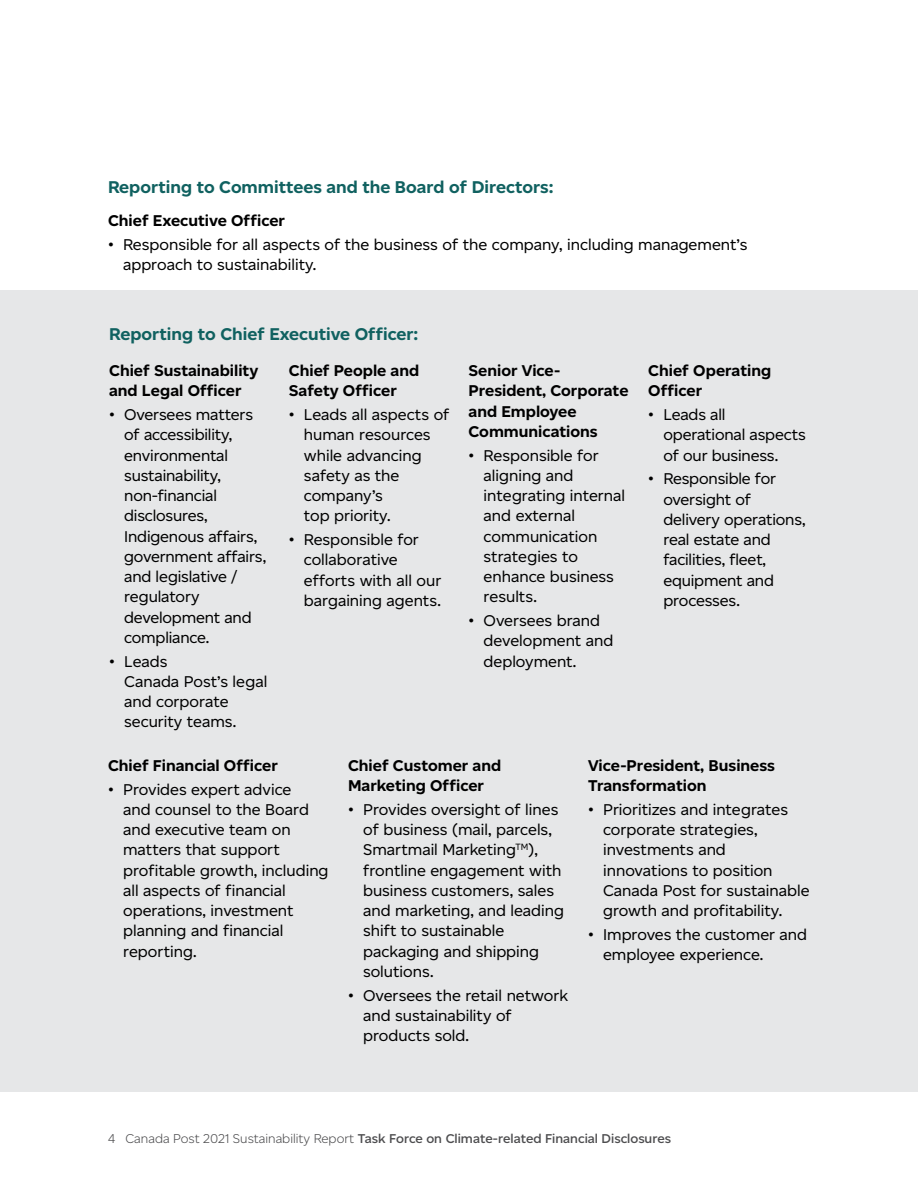
<style>
.page{position:relative;width:918px;height:1188px;background:#fff}
.page>*{position:absolute;margin:0;border:0;box-sizing:border-box;transform-origin:0 0}
.Head_3{font:700 18px "Canadiana Text";color:#106160}
.t1{font:16.5px/20.2px "Canadiana Text";color:#000}
.Head_4{font:700 16.5px/20.2px "Canadiana Text";color:#000}
.t2{font:600 13.5px "Canadiana Text";color:#4d4d4f}
.s1{font-weight:300}
</style>
<div class="page">
<div style="left:0;top:291px;width:918px;height:801px;background:#e6e7e8"></div>
<h3 class="Head_3" style="left:108px;top:177px;width:447px">Reporting to Committees and the Board of Directors:</h3>
<h4 class="Head_4" style="left:108px;top:211px;width:179px">Chief Executive Officer</h4>
<p class="t1" style="left:123px;top:234px;width:626px;text-indent:-15px">• Responsible for all aspects of the business of the company, including management’s approach to sustainability.</p>
<h3 class="Head_3" style="left:109px;top:324px;width:311px">Reporting to Chief Executive Officer:</h3>
<h4 class="Head_4" style="left:109px;top:360px;width:151px">Chief Sustainability and Legal Officer</h4>
<p class="t1" style="left:124px;top:404px;width:143px;text-indent:-15px">• Oversees matters of accessibility, environmental sustainability, non-financial disclosures,<br>Indigenous affairs, government affairs, and legislative / regulatory development and compliance.</p>
<p class="t1" style="left:124px;top:651px;width:145px;text-indent:-15px">• Leads<br>Canada Post’s legal and corporate security teams.</p>
<h4 class="Head_4" style="left:289px;top:360px;width:132px">Chief People and<br>Safety Officer</h4>
<p class="t1" style="left:304px;top:404px;width:147px;text-indent:-15px">• Leads all aspects of human resources while advancing safety as the company’s<br>top priority.</p>
<p class="t1" style="left:304px;top:529px;width:139px;text-indent:-15px">• Responsible for collaborative efforts with all our bargaining agents.</p>
<h4 class="Head_4" style="left:469px;top:360px;width:162px">Senior Vice-<br>President, Corporate and Employee<br>Communications</h4>
<p class="t1" style="left:484px;top:445px;width:143px;text-indent:-15px">• Responsible for aligning and integrating internal and external communication strategies to enhance business results.</p>
<p class="t1" style="left:484px;top:610px;width:131px;text-indent:-15px">• Oversees brand development and deployment.</p>
<h4 class="Head_4" style="left:648px;top:360px;width:125px">Chief Operating<br>Officer</h4>
<p class="t1" style="left:663px;top:404px;width:144px;text-indent:-15px">• Leads all operational aspects of our business.</p>
<p class="t1" style="left:663px;top:469px;width:144px;text-indent:-15px">• Responsible for oversight of delivery operations, real estate and facilities, fleet, equipment and processes.</p>
<h4 class="Head_4" style="left:108px;top:755px;width:171px">Chief Financial Officer</h4>
<p class="t1" style="left:123px;top:779px;width:207px;text-indent:-15px">• Provides expert advice<br>and counsel to the Board and executive team on matters that support profitable growth, including all aspects of financial operations, investment planning and financial reporting.</p>
<h4 class="Head_4" style="left:348px;top:755px;width:155px">Chief Customer and<br>Marketing Officer</h4>
<p class="t1" style="left:363px;top:799px;width:202px;text-indent:-15px">• Provides oversight of lines of business (mail, parcels,<br>Smartmail Marketing<sup>TM</sup>), frontline engagement with business customers, sales and marketing, and leading shift to sustainable packaging and shipping solutions.</p>
<p class="t1" style="left:363px;top:985px;width:206px;text-indent:-15px">• Oversees the retail network and sustainability of products sold.</p>
<h4 class="Head_4" style="left:588px;top:755px;width:188px">Vice-President, Business<br>Transformation</h4>
<p class="t1" style="left:603px;top:799px;width:208px;text-indent:-15px">• Prioritizes and integrates corporate strategies, investments and innovations to position<br>Canada Post for sustainable growth and profitability.</p>
<p class="t1" style="left:603px;top:924px;width:206px;text-indent:-15px">• Improves the customer and employee experience.</p>
<p class="t2" style="left:108px;top:1130px;width:565px"><span class="s1">4 Canada Post 2021 Sustainability Report</span> Task Force on Climate-related Financial Disclosures</p>
</div>
